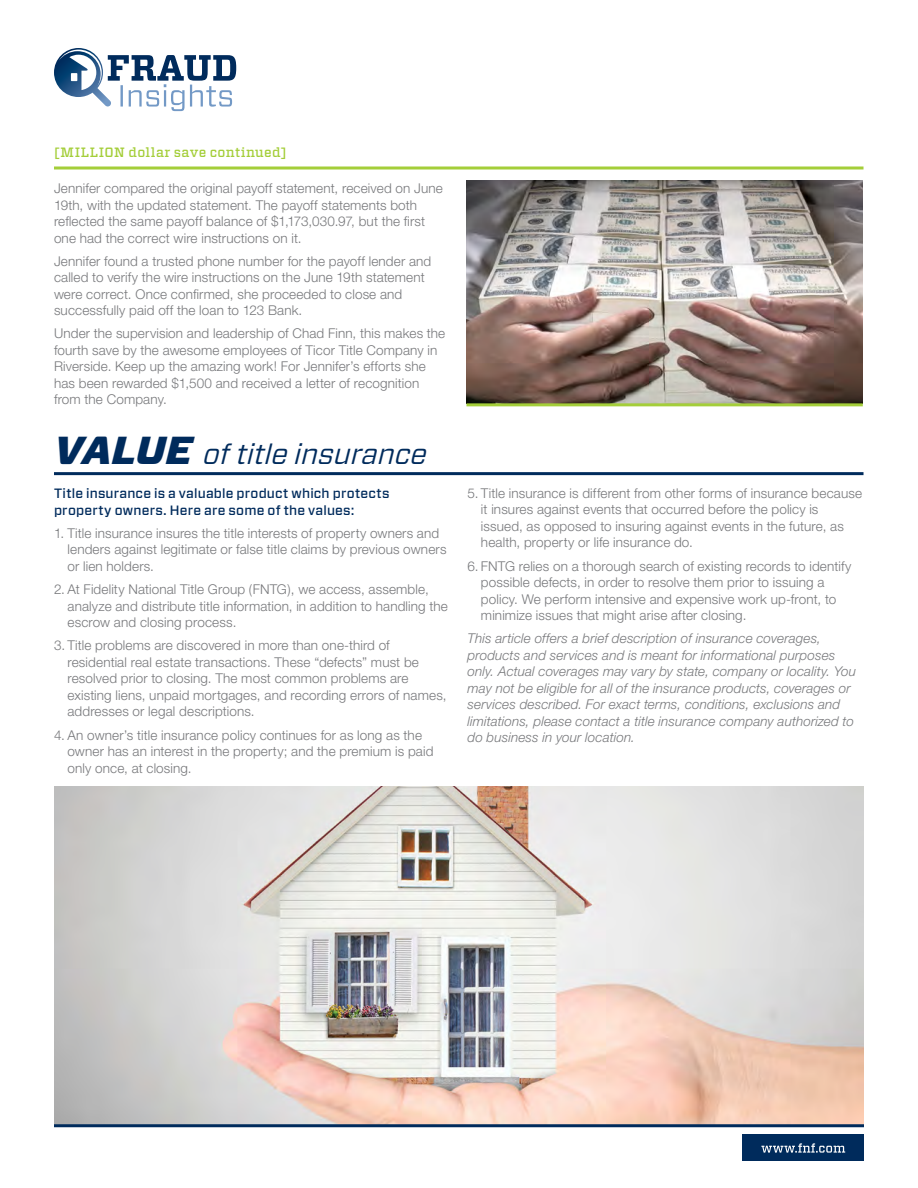
<style>
.page{position:relative;width:918px;height:1188px;background:#fff}
.page>*{position:absolute;margin:0;border:0;box-sizing:border-box;transform-origin:0 0}
.t1{font:italic 28.5px "Vitesse Sans";color:#002b5c}
.Body{font:300 13.5px/16.5px "Helvetica Neue";letter-spacing:.01em;color:#77787b}
.Body-2{font:italic 300 13.5px/16.5px "Helvetica Neue";letter-spacing:.01em;color:#77787b}
.Orange_Style{font:500 13.5px/16.5px "Vitesse Sans";letter-spacing:.015em;color:#002b5c}
.Ending_Section_Copy{font:500 13.5px "Vitesse";letter-spacing:.03em;color:#a4ce39}
.s1{font-weight:900;font-size:39px}
</style>
<div class="page">
<svg style="left:54px;top:48px;width:182px;height:63px"></svg>
<img style="left:54px;top:786px;width:810px;height:338px">
<hr style="left:54px;top:1124px;width:810px;height:3px;background:#002b5c">
<hr style="left:54px;top:472px;width:810px;height:3px;background:#002b5c">
<div style="left:742px;top:1134px;width:122px;height:27px;background:#002b5c"></div>
<svg style="left:761px;top:1143px;width:84px;height:10px"></svg>
<svg style="left:54px;top:166px;width:810px;height:4px;background:#bada6a"></svg>
<img style="left:466px;top:181px;width:397px;height:222px">
<hr style="left:466px;top:403px;width:397px;height:3px;background:#a4ce39">
<p class="Ending_Section_Copy" style="left:54px;top:143px;width:234px">[MILLION dollar save continued]</p>
<p class="Body" style="left:54px;top:180px;width:390px">Jennifer compared the original payoff statement, received on June 19th, with the updated statement. The payoff statements both reflected the same payoff balance of $1,173,030.97, but the first one had the correct wire instructions on it.</p>
<p class="Body" style="left:54px;top:252px;width:379px">Jennifer found a trusted phone number for the payoff lender and called to verify the wire instructions on the June 19th statement were correct. Once confirmed, she proceeded to close and successfully paid off the loan to 123 Bank.</p>
<p class="Body" style="left:54px;top:325px;width:393px">Under the supervision and leadership of Chad Finn, this makes the fourth save by the awesome employees of Ticor Title Company in Riverside. Keep up the amazing work! For Jennifer’s efforts she has been rewarded $1,500 and received a letter of recognition from the Company.</p>
<p class="t1" style="left:54px;top:434px;width:375px"><span class="s1">VALUE</span> of title insurance</p>
<p class="Orange_Style" style="left:54px;top:485px;width:337px">Title insurance is a valuable product which protects property owners. Here are some of the values:</p>
<p class="Body" style="left:68px;top:524px;width:381px;text-indent:-14px">1. Title insurance insures the title interests of property owners and lenders against legitimate or false title claims by previous owners or lien holders.</p>
<p class="Body" style="left:68px;top:581px;width:382px;text-indent:-14px">2. At Fidelity National Title Group (FNTG), we access, assemble, analyze and distribute title information, in addition to handling the escrow and closing process.</p>
<p class="Body" style="left:68px;top:637px;width:381px;text-indent:-14px">3. Title problems are discovered in more than one-third of residential real estate transactions. These “defects” must be resolved prior to closing. The most common problems are existing liens, unpaid mortgages, and recording errors of names, addresses or legal descriptions.</p>
<p class="Body" style="left:68px;top:726px;width:367px;text-indent:-14px">4. An owner’s title insurance policy continues for as long as the owner has an interest in the property; and the premium is paid only once, at closing.</p>
<p class="Body" style="left:481px;top:485px;width:383px;text-indent:-14px">5. Title insurance is different from other forms of insurance because it insures against events that occurred before the policy is issued, as opposed to insuring against events in the future, as health, property or life insurance do.</p>
<p class="Body" style="left:481px;top:557px;width:372px;text-indent:-14px">6. FNTG relies on a thorough search of existing records to identify possible defects, in order to resolve them prior to issuing a policy. We perform intensive and expensive work up-front, to minimize issues that might arise after closing.</p>
<p class="Body-2" style="left:467px;top:630px;width:390px">This article offers a brief description of insurance coverages, products and services and is meant for informational purposes only. Actual coverages may vary by state, company or locality. You may not be eligible for all of the insurance products, coverages or services described. For exact terms, conditions, exclusions and limitations, please contact a title insurance company authorized to do business in your location.</p>
</div>
